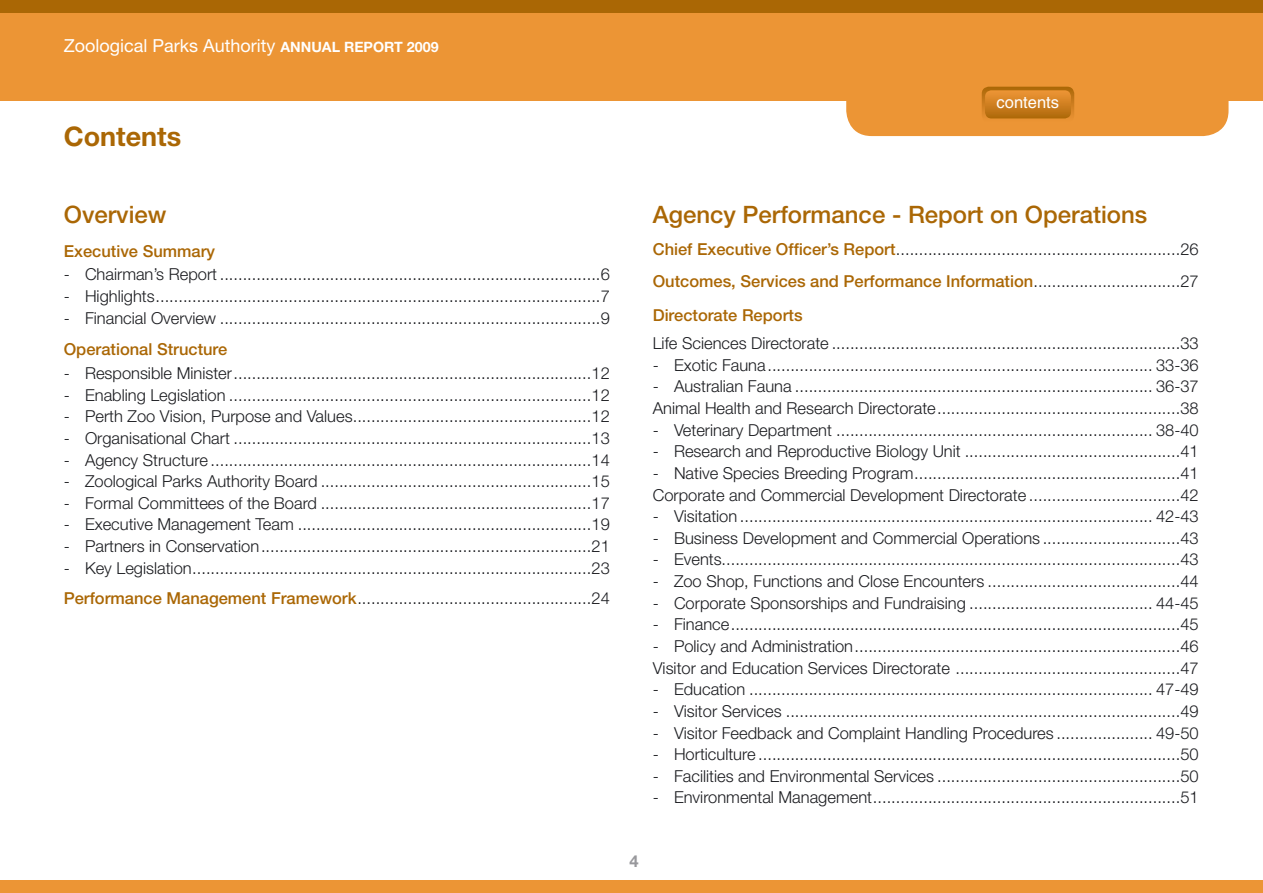
<style>
.page{position:relative;width:1263px;height:893px;background:#fff}
.page>*{position:absolute;margin:0;border:0;box-sizing:border-box;transform-origin:0 0}
.t1{font:700 27px "Helvetica Neue";color:#aa6705}
.t2{font:500 24px "Helvetica Neue";color:#aa6705}
.t3{font:18px "Helvetica Neue";color:#fff}
.t4{font:300 16.5px/21.6px "Helvetica Neue";color:#1b1c20}
.t5{font:500 16.5px "Helvetica Neue";color:#aa6705}
.t6{font:16.5px "Helvetica";color:#fff}
.t7{font:700 16.5px "Helvetica Neue";color:#98989c}
.s1{font-weight:700;font-size:14.25px}
.s2{font-weight:500;color:#aa6705}
</style>
<div class="page">
<div style="left:0;top:0;width:1263px;height:101px;background:#ec9535"></div>
<div style="left:846px;top:51px;width:382px;height:85px;background:#ec9535;border-radius:26px"></div>
<svg style="left:982px;top:87px;width:92px;height:32px"></svg>
<div style="left:0;top:0;width:1263px;height:13px;background:#aa6705"></div>
<div style="left:0;top:880px;width:1263px;height:13px;background:#ec9535"></div>
<p class="t3" style="left:64px;top:35px;width:376px">Zoological Parks Authority <span class="s1">ANNUAL REPORT 2009</span></p>
<h1 class="t1" style="left:64px;top:120px;width:119px">Contents</h1>
<p class="t6" style="left:997px;top:93px;width:64px">contents</p>
<h2 class="t2" style="left:64px;top:200px;width:104px">Overview</h2>
<p class="t5" style="left:64px;top:241px;width:153px">Executive Summary</p>
<p class="t4" style="left:64px;top:263px;width:548px">- Chairman’s Report ...................................................................................6</p>
<p class="t4" style="left:64px;top:285px;width:548px">- Highlights.................................................................................................7</p>
<p class="t4" style="left:64px;top:307px;width:548px">- Financial Overview ...................................................................................9</p>
<p class="t5" style="left:64px;top:339px;width:165px">Operational Structure</p>
<p class="t4" style="left:64px;top:362px;width:548px">- Responsible Minister..............................................................................12</p>
<p class="t4" style="left:64px;top:384px;width:548px">- Enabling Legislation ...............................................................................12</p>
<p class="t4" style="left:64px;top:405px;width:548px">- Perth Zoo Vision, Purpose and Values....................................................12</p>
<p class="t4" style="left:64px;top:427px;width:548px">- Organisational Chart ..............................................................................13</p>
<p class="t4" style="left:64px;top:448px;width:548px">- Agency Structure ...................................................................................14</p>
<p class="t4" style="left:64px;top:470px;width:548px">- Zoological Parks Authority Board ...........................................................15</p>
<p class="t4" style="left:64px;top:492px;width:548px">- Formal Committees of the Board ...........................................................17</p>
<p class="t4" style="left:64px;top:513px;width:548px">- Executive Management Team ................................................................19</p>
<p class="t4" style="left:64px;top:535px;width:548px">- Partners in Conservation........................................................................21</p>
<p class="t4" style="left:64px;top:552px;width:548px;line-height:30.2px">- Key Legislation.......................................................................................23<br><span class="s2">Performance Management Framework</span>...................................................24</p>
<h2 class="t2" style="left:653px;top:200px;width:496px">Agency Performance - Report on Operations</h2>
<p class="t4" style="left:653px;top:233px;width:548px;line-height:32.2px"><span class="s2">Chief Executive Officer’s Report</span>..............................................................26<br><span class="s2">Outcomes, Services and Performance Information</span>................................27</p>
<p class="t5" style="left:653px;top:305px;width:151px">Directorate Reports</p>
<p class="t4" style="left:653px;top:332px;width:548px">Life Sciences Directorate ............................................................................33</p>
<p class="t4" style="left:653px;top:354px;width:548px">- Exotic Fauna.................................................................................... 33-36</p>
<p class="t4" style="left:653px;top:375px;width:548px">- Australian Fauna .............................................................................. 36-37<br>Animal Health and Research Directorate.....................................................38</p>
<p class="t4" style="left:653px;top:419px;width:548px">- Veterinary Department ..................................................................... 38-40</p>
<p class="t4" style="left:653px;top:440px;width:548px">- Research and Reproductive Biology Unit ...............................................41</p>
<p class="t4" style="left:653px;top:462px;width:548px">- Native Species Breeding Program..........................................................41<br>Corporate and Commercial Development Directorate .................................42</p>
<p class="t4" style="left:653px;top:505px;width:548px">- Visitation .......................................................................................... 42-43</p>
<p class="t4" style="left:653px;top:527px;width:548px">- Business Development and Commercial Operations ..............................43</p>
<p class="t4" style="left:653px;top:548px;width:548px">- Events....................................................................................................43</p>
<p class="t4" style="left:653px;top:570px;width:548px">- Zoo Shop, Functions and Close Encounters ..........................................44</p>
<p class="t4" style="left:653px;top:592px;width:548px">- Corporate Sponsorships and Fundraising ........................................ 44-45</p>
<p class="t4" style="left:653px;top:613px;width:548px">- Finance..................................................................................................45</p>
<p class="t4" style="left:653px;top:635px;width:548px">- Policy and Administration.......................................................................46<br>Visitor and Education Services Directorate .................................................47</p>
<p class="t4" style="left:653px;top:678px;width:548px">- Education ........................................................................................ 47-49</p>
<p class="t4" style="left:653px;top:700px;width:548px">- Visitor Services ......................................................................................49</p>
<p class="t4" style="left:653px;top:721px;width:548px">- Visitor Feedback and Complaint Handling Procedures ..................... 49-50</p>
<p class="t4" style="left:653px;top:743px;width:548px">- Horticulture ............................................................................................50</p>
<p class="t4" style="left:653px;top:765px;width:548px">- Facilities and Environmental Services .....................................................50</p>
<p class="t4" style="left:653px;top:786px;width:548px">- Environmental Management...................................................................51</p>
<p class="t7" style="left:629px;top:851px;width:11px">4</p>
</div>
